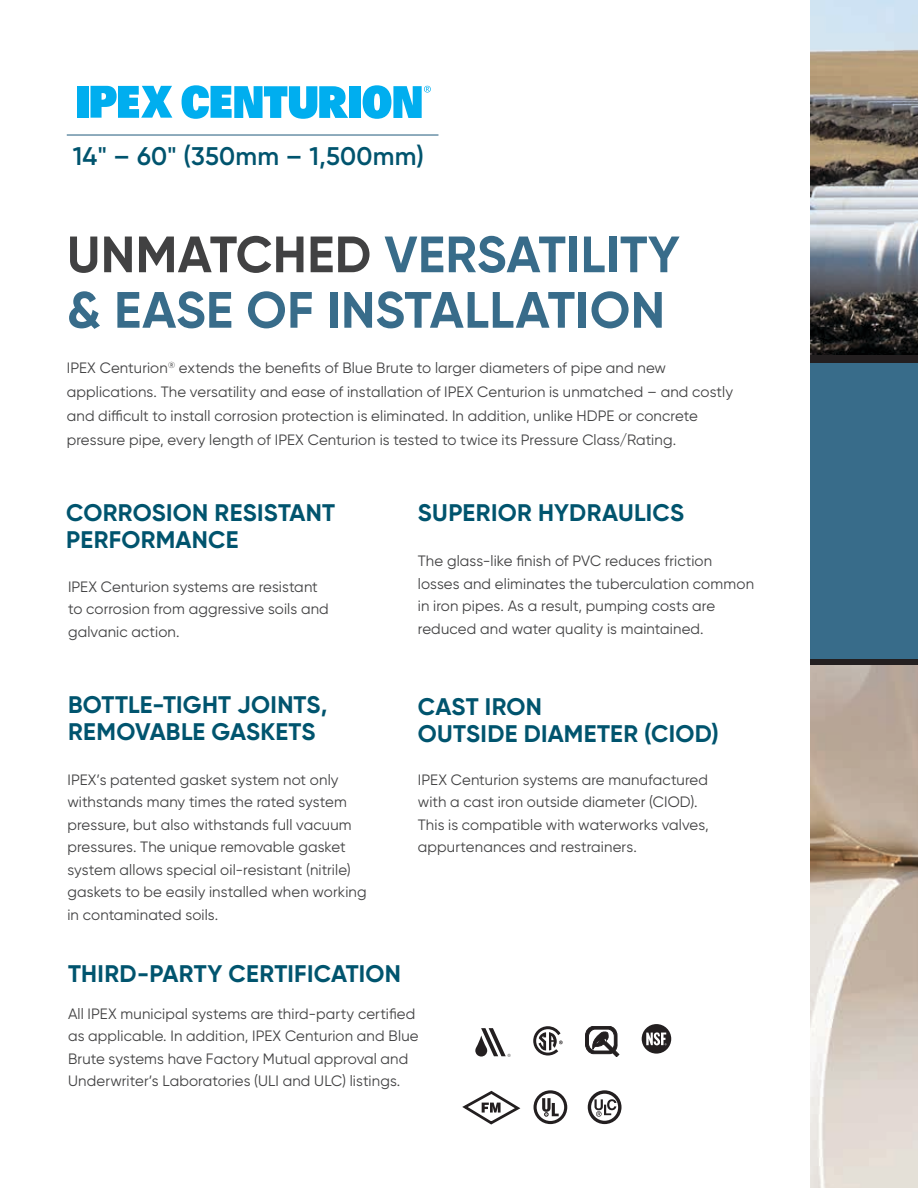
<style>
.page{position:relative;width:918px;height:1188px;background:#fff}
.page>*{position:absolute;margin:0;border:0;box-sizing:border-box;transform-origin:0 0}
.t1{font:700 51px/55.5px "Gilroy";letter-spacing:.01em;color:#386c8a}
.t2{font:600 25.5px "Gilroy";letter-spacing:.01em;color:#00546e}
.t3{font:700 24px/27px "Gilroy";letter-spacing:.01em;color:#00546e}
.t4{font:15px/22.5px "Gilroy";letter-spacing:.01em;color:#414142}
.s1{color:#414142}
</style>
<div class="page">
<img style="left:810px;top:0;width:108px;height:356px">
<div style="left:77px;top:86px;width:11px;height:32px;background:#00aeef"></div>
<svg style="left:90px;top:86px;width:82px;height:32px"></svg>
<div style="left:350px;top:86px;width:11px;height:32px;background:#00aeef"></div>
<svg style="left:181px;top:85px;width:167px;height:34px"></svg>
<svg style="left:363px;top:85px;width:68px;height:34px"></svg>
<hr style="left:67px;top:134px;width:371px;height:2px;background:#386c8a">
<svg style="left:475px;top:1028px;width:36px;height:29px"></svg>
<svg style="left:533px;top:1026px;width:30px;height:30px"></svg>
<svg style="left:462px;top:1091px;width:58px;height:34px"></svg>
<svg style="left:642px;top:1024px;width:29px;height:30px"></svg>
<svg style="left:534px;top:1090px;width:33px;height:34px"></svg>
<div style="left:537px;top:1093px;width:27px;height:28px;background:#fff;border-radius:50%"></div>
<svg style="left:542px;top:1098px;width:17px;height:18px"></svg>
<svg style="left:588px;top:1090px;width:34px;height:34px"></svg>
<svg style="left:585px;top:1026px;width:34px;height:31px"></svg>
<img style="left:810px;top:665px;width:108px;height:523px">
<div style="left:810px;top:362px;width:108px;height:299px;background:#386c8a"></div>
<div style="left:810px;top:659px;width:108px;height:6px;background:#231f20"></div>
<div style="left:810px;top:356px;width:108px;height:7px;background:#231f20"></div>
<h2 class="t2" style="left:73px;top:140px;width:353px">14" – 60" (350mm – 1,500mm)</h2>
<h1 class="t1" style="left:67px;top:226px;width:614px"><span class="s1">UNMATCHED</span> VERSATILITY &amp; EASE OF INSTALLATION</h1>
<p class="t4" style="left:67px;top:356px;width:668px;line-height:24px">IPEX Centurion<sup>®</sup> extends the benefits of Blue Brute to larger diameters of pipe and new applications. The versatility and ease of installation of IPEX Centurion is unmatched – and costly and difficult to install corrosion protection is eliminated. In addition, unlike HDPE or concrete pressure pipe, every length of IPEX Centurion is tested to twice its Pressure Class/Rating.</p>
<h3 class="t3" style="left:66px;top:499px;width:270px">CORROSION RESISTANT<br>PERFORMANCE</h3>
<h3 class="t3" style="left:418px;top:499px;width:268px">SUPERIOR HYDRAULICS</h3>
<p class="t4" style="left:68px;top:575px;width:262px">IPEX Centurion systems are resistant to corrosion from aggressive soils and galvanic action.</p>
<p class="t4" style="left:418px;top:550px;width:338px">The glass-like finish of PVC reduces friction losses and eliminates the tuberculation common in iron pipes. As a result, pumping costs are reduced and water quality is maintained.</p>
<h3 class="t3" style="left:68px;top:691px;width:261px">BOTTLE-TIGHT JOINTS,<br>REMOVABLE GASKETS</h3>
<p class="t4" style="left:67px;top:768px;width:301px">IPEX’s patented gasket system not only withstands many times the rated system pressure, but also withstands full vacuum pressures. The unique removable gasket system allows special oil-resistant (nitrile) gaskets to be easily installed when working in contaminated soils.</p>
<h3 class="t3" style="left:68px;top:960px;width:334px">THIRD-PARTY CERTIFICATION</h3>
<h3 class="t3" style="left:418px;top:693px;width:302px">CAST IRON<br>OUTSIDE DIAMETER (CIOD)</h3>
<p class="t4" style="left:418px;top:768px;width:292px">IPEX Centurion systems are manufactured with a cast iron outside diameter (CIOD).<br>This is compatible with waterworks valves, appurtenances and restrainers.</p>
<p class="t4" style="left:68px;top:1002px;width:352px">All IPEX municipal systems are third-party certified as applicable. In addition, IPEX Centurion and Blue Brute systems have Factory Mutual approval and Underwriter’s Laboratories (ULI and ULC) listings.</p>
</div>
